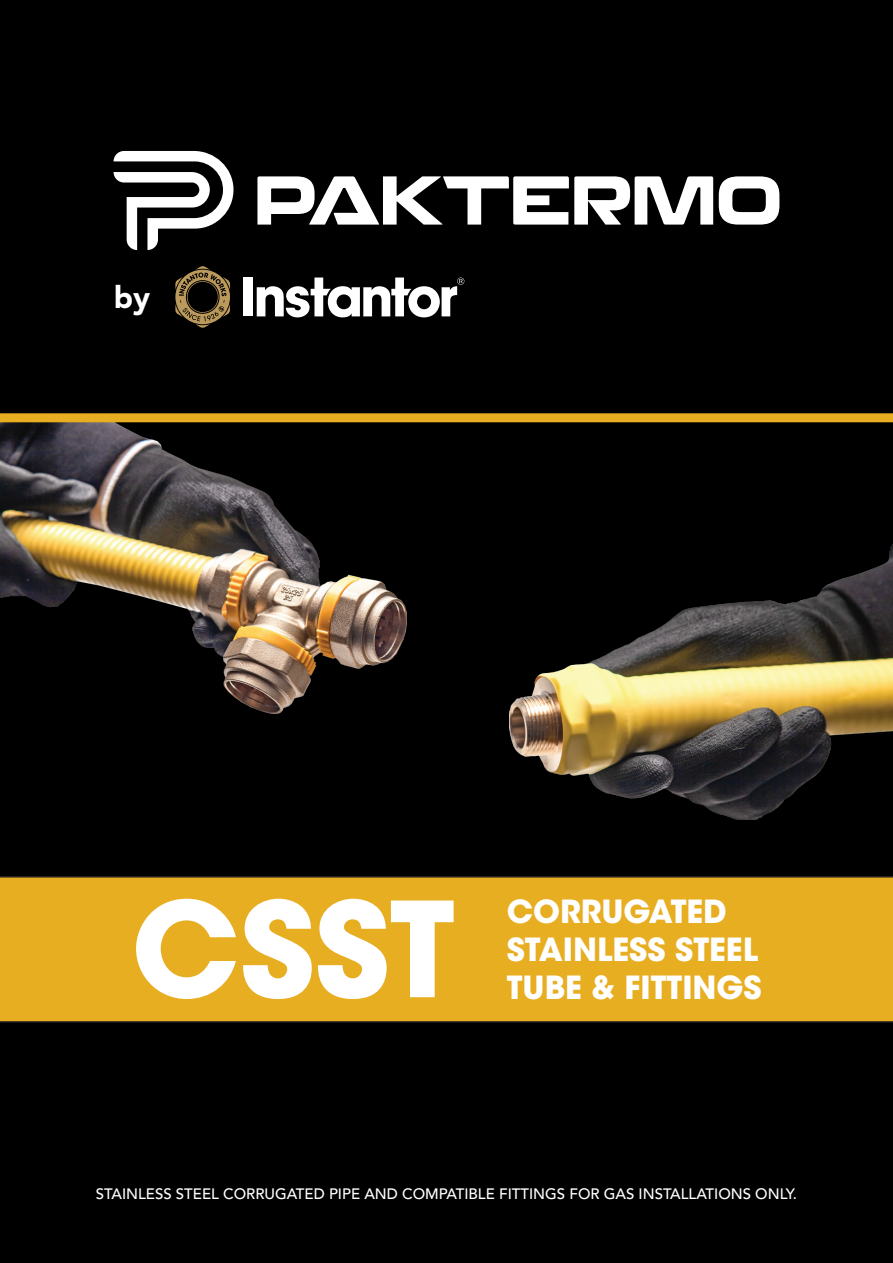
<style>
.page{position:relative;width:893px;height:1263px;background:#000}
.page>*{position:absolute;margin:0;border:0;box-sizing:border-box;transform-origin:0 0}
.t1{font:700 130.65px "ITC Avant Garde Std";color:#fff}
.t2{font:700 31.65px/38px "ITC Avant Garde Std";color:#fff}
.t3{font:900 30.6px "Avenir LT Std";color:#fff}
.t4{font:500 15px "Avenir LT Std";color:#fff}
</style>
<div class="page">
<svg style="left:114px;top:151px;width:120px;height:99px"></svg>
<svg style="left:719px;top:176px;width:60px;height:49px"></svg>
<svg style="left:257px;top:176px;width:456px;height:49px"></svg>
<img style="left:510px;top:544px;width:383px;height:275px">
<img style="left:0;top:422px;width:407px;height:291px">
<div style="left:0;top:413px;width:893px;height:9px;background:#e8ae21"></div>
<div style="left:0;top:876px;width:893px;height:147px;background:#e8ae21"></div>
<div style="left:243px;top:277px;width:10px;height:39px;background:#fff"></div>
<svg style="left:257px;top:277px;width:207px;height:40px"></svg>
<svg style="left:175px;top:266px;width:55px;height:62px"></svg>
<h3 class="t3" style="left:114px;top:279px;width:38px">by</h3>
<h1 class="t1" style="left:131px;top:864px;width:325px">CSST</h1>
<h2 class="t2" style="left:507px;top:892px;width:257px">CORRUGATED<br>STAINLESS STEEL<br>TUBE &amp; FITTINGS</h2>
<p class="t4" style="left:96px;top:1185px;width:703px">STAINLESS STEEL CORRUGATED PIPE AND COMPATIBLE FITTINGS FOR GAS INSTALLATIONS ONLY.</p>
</div>
